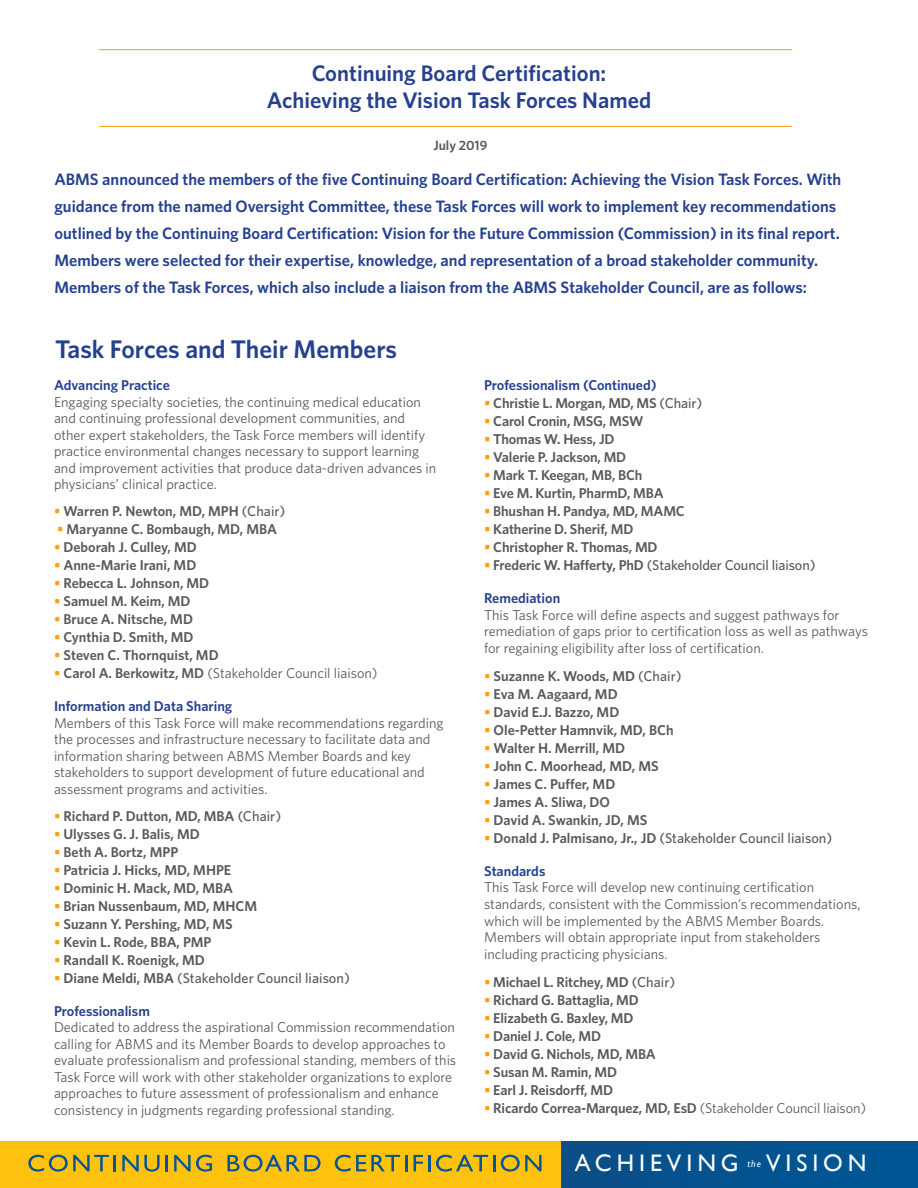
<style>
.page{position:relative;width:918px;height:1188px;background:#fff}
.page>*{position:absolute;margin:0;border:0;box-sizing:border-box;transform-origin:0 0}
.t1{font:600 25.5px "Whitney";color:#25408f}
.t2{font:24px "Gill Sans";letter-spacing:.205em;color:#fff}
.t3{font:600 22.5px/27px "Whitney";color:#25408f;text-align:center}
.t4{font:600 16.5px/27px "Whitney";color:#25408f}
.t5{font:14.25px/16.5px "Whitney";color:#58595b}
.t6{font:600 14.25px "Whitney";letter-spacing:-.005em;color:#58595b}
.t7{font:500 14.25px "Whitney";color:#58595b}
.t8{font:600 14.25px "Whitney";color:#25408f}
.t9{font:600 13.5px "Whitney";color:#58595b}
.t10{font:italic 9.75px "Gill Sans";color:#fff}
.s1{color:#fea010}
.s2{font-weight:500}
.s3{font-weight:600;color:#fea010}
.s4{font-weight:600}
.s5{font-weight:400}
</style>
<div class="page">
<div style="left:0;top:1142px;width:918px;height:46px;background:#ffc20f"></div>
<div style="left:562px;top:1142px;width:356px;height:46px;background:#03538f"></div>
<svg style="left:28px;top:1155px;width:88px;height:17px"></svg>
<svg style="left:122px;top:1155px;width:38px;height:17px"></svg>
<hr style="left:165px;top:1155px;width:3px;height:16px;background:#005695">
<svg style="left:174px;top:1155px;width:38px;height:17px"></svg>
<svg style="left:227px;top:1155px;width:94px;height:17px"></svg>
<svg style="left:335px;top:1155px;width:72px;height:17px"></svg>
<svg style="left:414px;top:1155px;width:16px;height:16px"></svg>
<svg style="left:436px;top:1155px;width:59px;height:17px"></svg>
<svg style="left:501px;top:1155px;width:41px;height:17px"></svg>
<hr style="left:99px;top:49px;width:693px;height:1px;background:#fea010">
<hr style="left:99px;top:126px;width:693px;height:1px;background:#fea010">
<h3 class="t3" style="left:267px;top:59px;width:386px">Continuing Board Certification:<br>Achieving the Vision Task Forces Named</h3>
<p class="t9" style="left:433px;top:137px;width:56px">July 2019</p>
<p class="t4" style="left:54px;top:165px;width:788px">ABMS announced the members of the five Continuing Board Certification: Achieving the Vision Task Forces. With guidance from the named Oversight Committee, these Task Forces will work to implement key recommendations outlined by the Continuing Board Certification: Vision for the Future Commission (Commission) in its final report.<br>Members were selected for their expertise, knowledge, and representation of a broad stakeholder community.<br>Members of the Task Forces, which also include a liaison from the ABMS Stakeholder Council, are as follows:</p>
<h1 class="t1" style="left:55px;top:333px;width:344px">Task Forces and Their Members</h1>
<p class="t8" style="left:54px;top:376px;width:117px">Advancing Practice</p>
<p class="t5" style="left:54px;top:393px;width:384px">Engaging specialty societies, the continuing medical education and continuing professional development communities, and other expert stakeholders, the Task Force members will identify practice environmental changes necessary to support learning and improvement activities that produce data-driven advances in physicians’ clinical practice.</p>
<p class="t6" style="left:54px;top:502px;width:233px"><span class="s1">•</span> Warren P. Newton, MD, MPH <span class="s2">(Chair)</span></p>
<p class="t6" style="left:57px;top:520px;width:222px"><span class="s1">•</span> Maryanne C. Bombaugh, MD, MBA</p>
<p class="t6" style="left:54px;top:538px;width:144px"><span class="s1">•</span> Deborah J. Culley, MD</p>
<p class="t6" style="left:54px;top:556px;width:144px"><span class="s1">•</span> Anne-Marie Irani, MD</p>
<p class="t6" style="left:54px;top:574px;width:157px"><span class="s1">•</span> Rebecca L. Johnson, MD</p>
<p class="t6" style="left:54px;top:592px;width:138px"><span class="s1">•</span> Samuel M. Keim, MD</p>
<p class="t6" style="left:54px;top:610px;width:141px"><span class="s1">•</span> Bruce A. Nitsche, MD</p>
<p class="t6" style="left:54px;top:628px;width:141px"><span class="s1">•</span> Cynthia D. Smith, MD</p>
<p class="t6" style="left:54px;top:646px;width:166px"><span class="s1">•</span> Steven C. Thornquist, MD</p>
<p class="t5" style="left:54px;top:665px;width:325px"><span class="s3">•</span> <span class="s4">Carol A. Berkowitz, MD</span> (Stakeholder Council liaison)</p>
<p class="t8" style="left:54px;top:697px;width:180px">Information and Data Sharing</p>
<p class="t5" style="left:54px;top:714px;width:391px">Members of this Task Force will make recommendations regarding the processes and infrastructure necessary to facilitate data and information sharing between ABMS Member Boards and key stakeholders to support development of future educational and assessment programs and activities.</p>
<p class="t6" style="left:54px;top:807px;width:229px"><span class="s1">•</span> Richard P. Dutton, MD, MBA <span class="s2">(Chair)</span></p>
<p class="t6" style="left:54px;top:825px;width:147px"><span class="s1">•</span> Ulysses G. J. Balis, MD</p>
<p class="t6" style="left:54px;top:843px;width:126px"><span class="s1">•</span> Beth A. Bortz, MPP</p>
<p class="t6" style="left:54px;top:861px;width:179px"><span class="s1">•</span> Patricia J. Hicks, MD, MHPE</p>
<p class="t6" style="left:54px;top:879px;width:181px"><span class="s1">•</span> Dominic H. Mack, MD, MBA</p>
<p class="t6" style="left:54px;top:897px;width:205px"><span class="s1">•</span> Brian Nussenbaum, MD, MHCM</p>
<p class="t6" style="left:54px;top:915px;width:180px"><span class="s1">•</span> Suzann Y. Pershing, MD, MS</p>
<p class="t6" style="left:54px;top:933px;width:159px"><span class="s1">•</span> Kevin L. Rode, BBA, PMP</p>
<p class="t6" style="left:54px;top:951px;width:153px"><span class="s1">•</span> Randall K. Roenigk, MD</p>
<p class="t7" style="left:54px;top:969px;width:297px"><span class="s3">•</span> <span class="s4">Diane Meldi, MBA</span> (Stakeholder Council liaison)</p>
<p class="t8" style="left:54px;top:1002px;width:97px">Professionalism</p>
<p class="t5" style="left:54px;top:1019px;width:404px">Dedicated to address the aspirational Commission recommendation calling for ABMS and its Member Boards to develop approaches to evaluate professionalism and professional standing, members of this Task Force will work with other stakeholder organizations to explore approaches to future assessment of professionalism and enhance consistency in judgments regarding professional standing.</p>
<p class="t8" style="left:484px;top:376px;width:174px">Professionalism (Continued)</p>
<p class="t6" style="left:484px;top:394px;width:220px"><span class="s1">•</span> Christie L. Morgan, MD, MS <span class="s2">(Chair)</span></p>
<p class="t6" style="left:484px;top:412px;width:161px"><span class="s1">•</span> Carol Cronin, MSG, MSW</p>
<p class="t6" style="left:484px;top:430px;width:132px"><span class="s1">•</span> Thomas W. Hess, JD</p>
<p class="t6" style="left:484px;top:448px;width:144px"><span class="s1">•</span> Valerie P. Jackson, MD</p>
<p class="t6" style="left:484px;top:466px;width:160px"><span class="s1">•</span> Mark T. Keegan, MB, BCh</p>
<p class="t6" style="left:484px;top:484px;width:181px"><span class="s1">•</span> Eve M. Kurtin, PharmD, MBA</p>
<p class="t6" style="left:484px;top:502px;width:202px"><span class="s1">•</span> Bhushan H. Pandya, MD, MAMC</p>
<p class="t6" style="left:484px;top:520px;width:151px"><span class="s1">•</span> Katherine D. Sherif, MD</p>
<p class="t6" style="left:484px;top:538px;width:175px"><span class="s1">•</span> Christopher R. Thomas, MD</p>
<p class="t7" style="left:484px;top:556px;width:333px"><span class="s3">•</span> <span class="s4">Frederic W. Hafferty, PhD</span> (Stakeholder Council liaison)</p>
<p class="t8" style="left:484px;top:589px;width:78px">Remediation</p>
<p class="t5" style="left:484px;top:606px;width:385px">This Task Force will define aspects and suggest pathways for remediation of gaps prior to certification loss as well as pathways for regaining eligibility after loss of certification.</p>
<p class="t6" style="left:484px;top:667px;width:199px"><span class="s1">•</span> Suzanne K. Woods, MD <span class="s2">(Chair)</span></p>
<p class="t6" style="left:484px;top:685px;width:135px"><span class="s1">•</span> Eva M. Aagaard, MD</p>
<p class="t6" style="left:484px;top:703px;width:137px"><span class="s1">•</span> David E.J. Bazzo, MD</p>
<p class="t6" style="left:484px;top:721px;width:191px"><span class="s1">•</span> Ole-Petter Hamnvik, MD, BCh</p>
<p class="t6" style="left:484px;top:739px;width:143px"><span class="s1">•</span> Walter H. Merrill, MD</p>
<p class="t6" style="left:484px;top:757px;width:176px"><span class="s1">•</span> John C. Moorhead, MD, MS</p>
<p class="t6" style="left:484px;top:775px;width:133px"><span class="s1">•</span> James C. Puffer, MD</p>
<p class="t6" style="left:484px;top:793px;width:128px"><span class="s1">•</span> James A. Sliwa, DO</p>
<p class="t6" style="left:484px;top:811px;width:165px"><span class="s1">•</span> David A. Swankin, JD, MS</p>
<p class="t7" style="left:484px;top:829px;width:350px"><span class="s3">•</span> <span class="s4">Donald J. Palmisano, Jr., JD</span> (Stakeholder Council liaison)</p>
<p class="t8" style="left:484px;top:862px;width:63px">Standards</p>
<p class="t5" style="left:484px;top:879px;width:378px">This Task Force will develop new continuing certification standards, consistent with the Commission’s recommendations, which will be implemented by the ABMS Member Boards.<br>Members will obtain appropriate input from stakeholders including practicing physicians.</p>
<p class="t6" style="left:484px;top:973px;width:193px"><span class="s1">•</span> Michael L. Ritchey, MD <span class="s2">(Chair)</span></p>
<p class="t6" style="left:484px;top:991px;width:156px"><span class="s1">•</span> Richard G. Battaglia, MD</p>
<p class="t6" style="left:484px;top:1009px;width:151px"><span class="s1">•</span> Elizabeth G. Baxley, MD</p>
<p class="t6" style="left:484px;top:1027px;width:119px"><span class="s1">•</span> Daniel J. Cole, MD</p>
<p class="t6" style="left:484px;top:1045px;width:173px"><span class="s1">•</span> David G. Nichols, MD, MBA</p>
<p class="t6" style="left:484px;top:1063px;width:135px"><span class="s1">•</span> Susan M. Ramin, MD</p>
<p class="t6" style="left:484px;top:1081px;width:131px"><span class="s1">•</span> Earl J. Reisdorff, MD</p>
<p class="t6" style="left:484px;top:1099px;width:383px"><span class="s1">•</span> Ricardo Correa-Marquez, MD, EsD <span class="s5">(Stakeholder Council liaison)</span></p>
<h2 class="t2" style="left:575px;top:1149px;width:165px">ACHIEVING</h2>
<p class="t10" style="left:748px;top:1158px;width:15px">the</p>
<h2 class="t2" style="left:766px;top:1149px;width:102px">VISION</h2>
</div>
